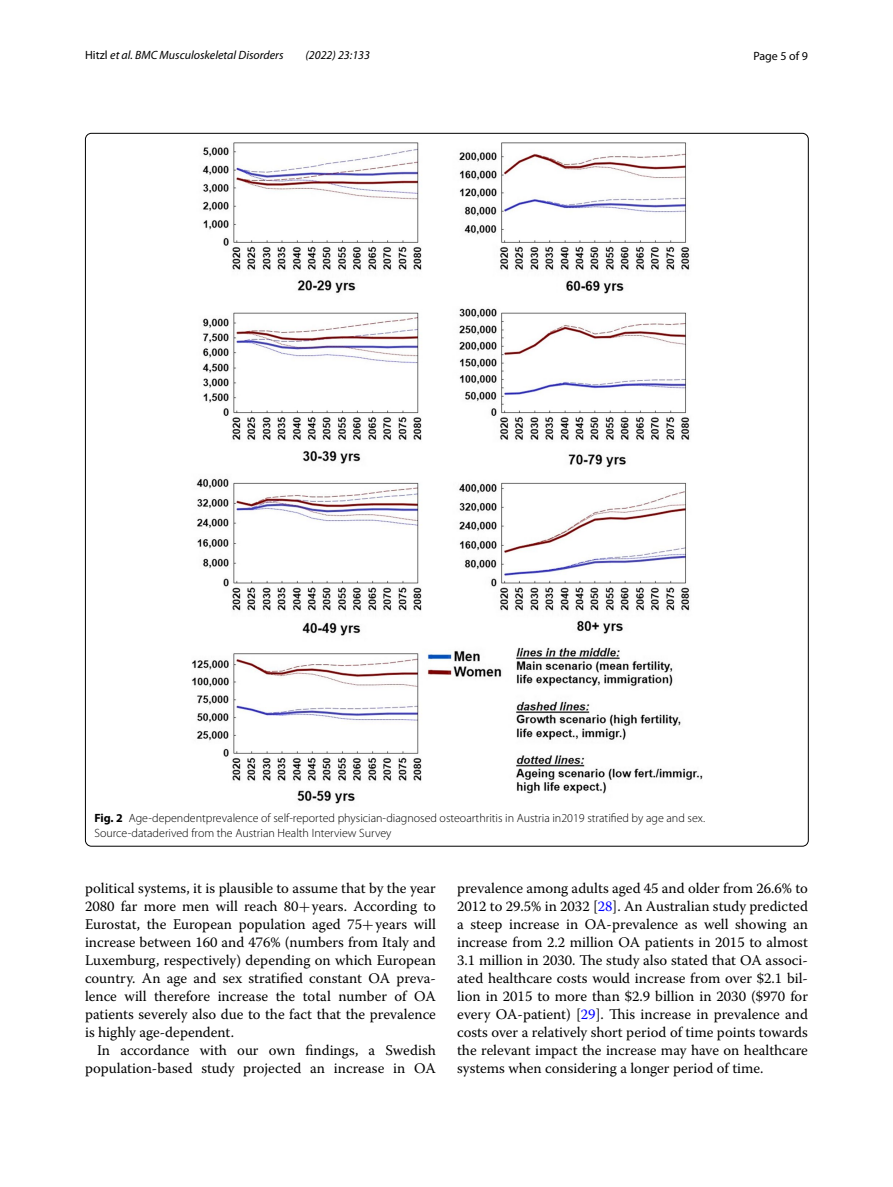
<style>
.page{position:relative;width:893px;height:1187px;background:#fff}
.page>*{position:absolute;margin:0;border:0;box-sizing:border-box;transform-origin:0 0}
.t1{font:14.7px/18px "Warnock Pro";color:#000;text-align:justify}
.t2{font:300 12px/15px "Myriad Pro";color:#000}
.t3{font:italic 12px "Myriad Pro";color:#000}
.t4{font:12px "Myriad Pro";color:#000}
.s1{font-style:normal}
.s2{font-weight:700}
.s3{font-family:"MTSY"}
.s4{color:#00f}
</style>
<div class="page">
<img style="left:192px;top:142px;width:510px;height:662px">
<p class="t3" style="left:85px;top:48px;width:200px"><span class="s1">Hitzl</span> et al. BMC Musculoskeletal Disorders</p>
<p class="t3" style="left:305px;top:48px;width:66px">(2022) 23:133</p>
<p class="t4" style="left:753px;top:48px;width:56px">Page 5 of 9</p>
<p class="t2" style="left:94px;top:810px;width:612px"><span class="s2">Fig. 2</span> Age-dependentprevalence of self-reported physician-diagnosed osteoarthritis in Austria in2019 stratified by age and sex.<br>Source-dataderived from the Austrian Health Interview Survey</p>
<p class="t1" style="left:85px;top:879px;width:352px">political systems, it is plausible to assume that by the year 2080 far more men will reach 80<span class="s3">+</span>years. According to Eurostat, the European population aged 75<span class="s3">+</span>years will increase between 160 and 476% (numbers from Italy and Luxemburg, respectively) depending on which European country. An age and sex stratified constant OA preva&shy;lence will therefore increase the total number of OA patients severely also due to the fact that the prevalence is highly age-dependent.</p>
<p class="t1" style="left:85px;top:1041px;width:352px;text-align:right">In accordance with our own findings, a Swedish population-based study projected an increase in OA</p>
<p class="t1" style="left:457px;top:879px;width:352px">prevalence among adults aged 45 and older from 26.6% to 2012 to 29.5% in 2032 [<span class="s4">28</span>]. An Australian study predicted a steep increase in OA-prevalence as well showing an increase from 2.2 million OA patients in 2015 to almost 3.1 million in 2030. The study also stated that OA associ&shy;ated healthcare costs would increase from over $2.1 bil&shy;lion in 2015 to more than $2.9 billion in 2030 ($970 for every OA-patient) [<span class="s4">29</span>]. This increase in prevalence and costs over a relatively short period of time points towards the relevant impact the increase may have on healthcare systems when considering a longer period of time.</p>
</div>
